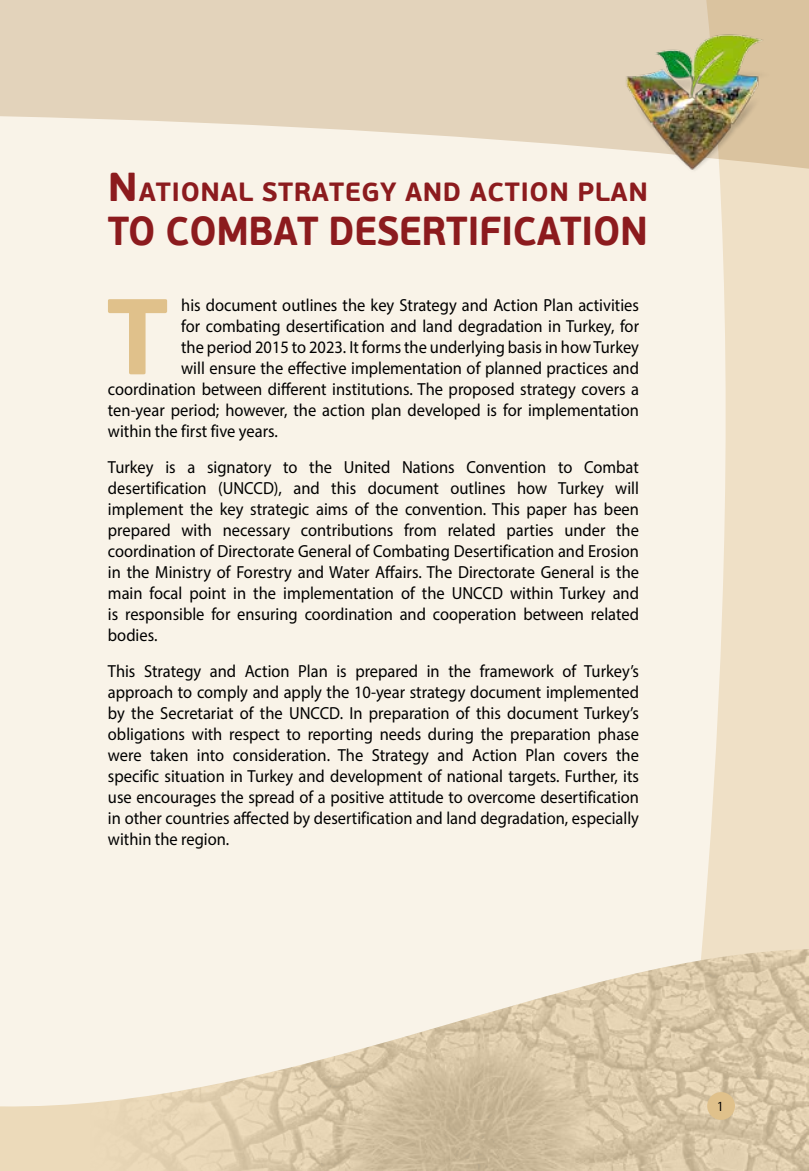
<style>
.page{position:relative;width:809px;height:1171px;background:#f9f3e8}
.page>*{position:absolute;margin:0;border:0;box-sizing:border-box;transform-origin:0 0}
.t1{font:700 107.45px "PF Beau Sans Pro";color:#e0c18b}
.t2{font:700 40.25px "PF Beau Sans Pro";letter-spacing:-.01em;color:#8c1b1e;scale:.93 1}
.t3{font:700 26.25px "PF Beau Sans Pro";letter-spacing:.02em;color:#8c1b1e}
.t4{font:17.5px/21px "Myriad Pro";color:#000;text-align:justify;scale:.94 1}
.t5{font:condensed 14px "Myriad Pro";color:#000}
.s1{font-size:40.25px}
</style>
<div class="page">
<svg style="left:702px;top:169px;width:107px;height:780px;fill:#efe0c6"></svg>
<img style="left:0;top:949px;width:809px;height:222px">
<svg style="left:0;top:0;width:809px;height:169px;fill:#e3d3bb"></svg>
<div style="left:707px;top:1092px;width:28px;height:28px;background:#e0c18b;border-radius:50%"></div>
<img style="left:592px;top:10px;width:198px;height:198px">
<h3 class="t3" style="left:108px;top:176px;width:541px"><span class="s1">N</span>ATIONAL STRATEGY AND ACTION PLAN</h3>
<h2 class="t2" style="left:108px;top:206px;width:582px">TO COMBAT DESERTIFICATION</h2>
<h1 class="t1" style="left:107px;top:270px;width:63px">T</h1>
<p class="t4" style="left:181px;top:295px;width:488px">his document outlines the key Strategy and Action Plan activities</p>
<p class="t4" style="left:181px;top:316px;width:488px">for combating desertification and land degradation in Turkey, for</p>
<p class="t4" style="left:181px;top:337px;width:488px">the period 2015 to 2023. It forms the underlying basis in how Turkey</p>
<p class="t4" style="left:181px;top:358px;width:488px">will ensure the effective implementation of planned practices and</p>
<p class="t4" style="left:108px;top:379px;width:566px">coordination between different institutions. The proposed strategy covers a</p>
<p class="t4" style="left:108px;top:400px;width:566px">ten-year period; however, the action plan developed is for implementation</p>
<p class="t4" style="left:108px;top:421px;width:182px">within the first five years.</p>
<p class="t4" style="left:108px;top:456px;width:566px">Turkey is a signatory to the United Nations Convention to Combat desertification (UNCCD), and this document outlines how Turkey will implement the key strategic aims of the convention. This paper has been prepared with necessary contributions from related parties under the coordination of Directorate General of Combating Desertification and Erosion in the Ministry of Forestry and Water Affairs. The Directorate General is the main focal point in the implementation of the UNCCD within Turkey and is responsible for ensuring coordination and cooperation between related bodies.</p>
<p class="t4" style="left:108px;top:660px;width:566px">This Strategy and Action Plan is prepared in the framework of Turkey’s approach to comply and apply the 10-year strategy document implemented by the Secretariat of the UNCCD. In preparation of this document Turkey’s obligations with respect to reporting needs during the preparation phase were taken into consideration. The Strategy and Action Plan covers the specific situation in Turkey and development of national targets. Further, its use encourages the spread of a positive attitude to overcome desertification in other countries affected by desertification and land degradation, especially within the region.</p>
<p class="t5" style="left:717px;top:1098px;width:7px">1</p>
</div>
